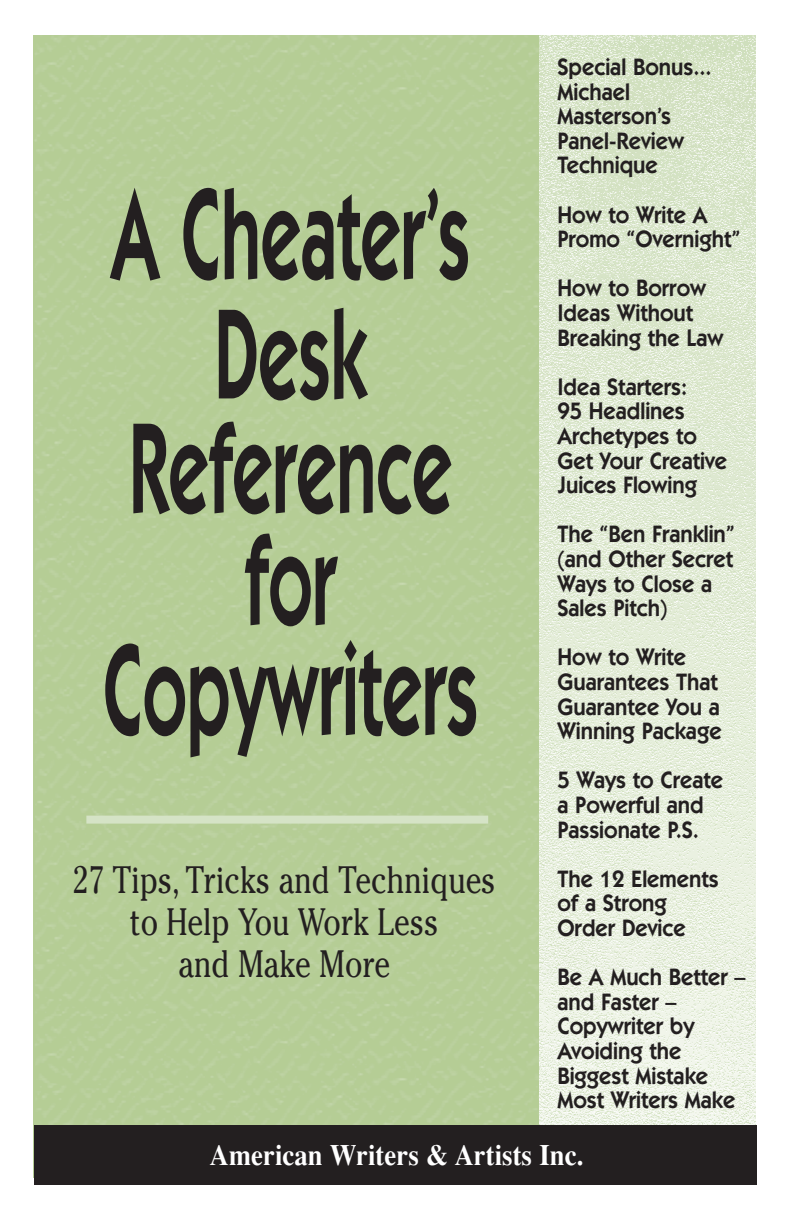
<style>
.page{position:relative;width:792px;height:1224px;background:#fff}
.page>*{position:absolute;margin:0;border:0;box-sizing:border-box;transform-origin:0 0}
.t1{font:600 129.2px/114px "Itc Kabel";color:#231f20;text-align:center;scale:.56 1}
.t2{font:38px/42px "Cheltenham";color:#231f20;text-align:center;scale:.79 1}
.t3{font:700 29.4px "Times";color:#fff;scale:.92 1}
.t4{font:600 23.8px/24.6px "Itc Kabel";color:#231f20;scale:.93 1}
</style>
<div class="page">
<img style="left:540px;top:36px;width:216px;height:1089px">
<div style="left:34px;top:1125px;width:722px;height:60px;background:#231f20"></div>
<div style="left:86px;top:816px;width:402px;height:8px;background:#d5e3c6"></div>
<h1 class="t1" style="left:103px;top:188px;width:671px">A Cheater’s<br>Desk<br>Reference for<br>Copywriters</h1>
<h2 class="t2" style="left:73px;top:863px;width:537px">27 Tips, Tricks and Techniques to Help You Work Less<br>and Make More</h2>
<p class="t4" style="left:557px;top:56px;width:167px">Special Bonus...<br>Michael<br>Masterson’s<br>Panel-Review<br>Technique</p>
<p class="t4" style="left:557px;top:204px;width:198px">How to Write A<br>Promo “Overnight”</p>
<p class="t4" style="left:557px;top:278px;width:180px">How to Borrow<br>Ideas Without<br>Breaking the Law</p>
<p class="t4" style="left:557px;top:376px;width:184px">Idea Starters:<br>95 Headlines<br>Archetypes to<br>Get Your Creative<br>Juices Flowing</p>
<p class="t4" style="left:557px;top:524px;width:192px">The “Ben Franklin” (and Other Secret<br>Ways to Close a<br>Sales Pitch)</p>
<p class="t4" style="left:557px;top:647px;width:178px">How to Write<br>Guarantees That<br>Guarantee You a<br>Winning Package</p>
<p class="t4" style="left:557px;top:770px;width:180px">5 Ways to Create a Powerful and<br>Passionate P.S.</p>
<p class="t4" style="left:557px;top:868px;width:175px">The 12 Elements of a Strong<br>Order Device</p>
<p class="t4" style="left:557px;top:967px;width:204px">Be A Much Better – and Faster –<br>Copywriter by<br>Avoiding the<br>Biggest Mistake<br>Most Writers Make</p>
<p class="t3" style="left:209px;top:1144px;width:408px">American Writers &amp; Artists Inc.</p>
</div>
